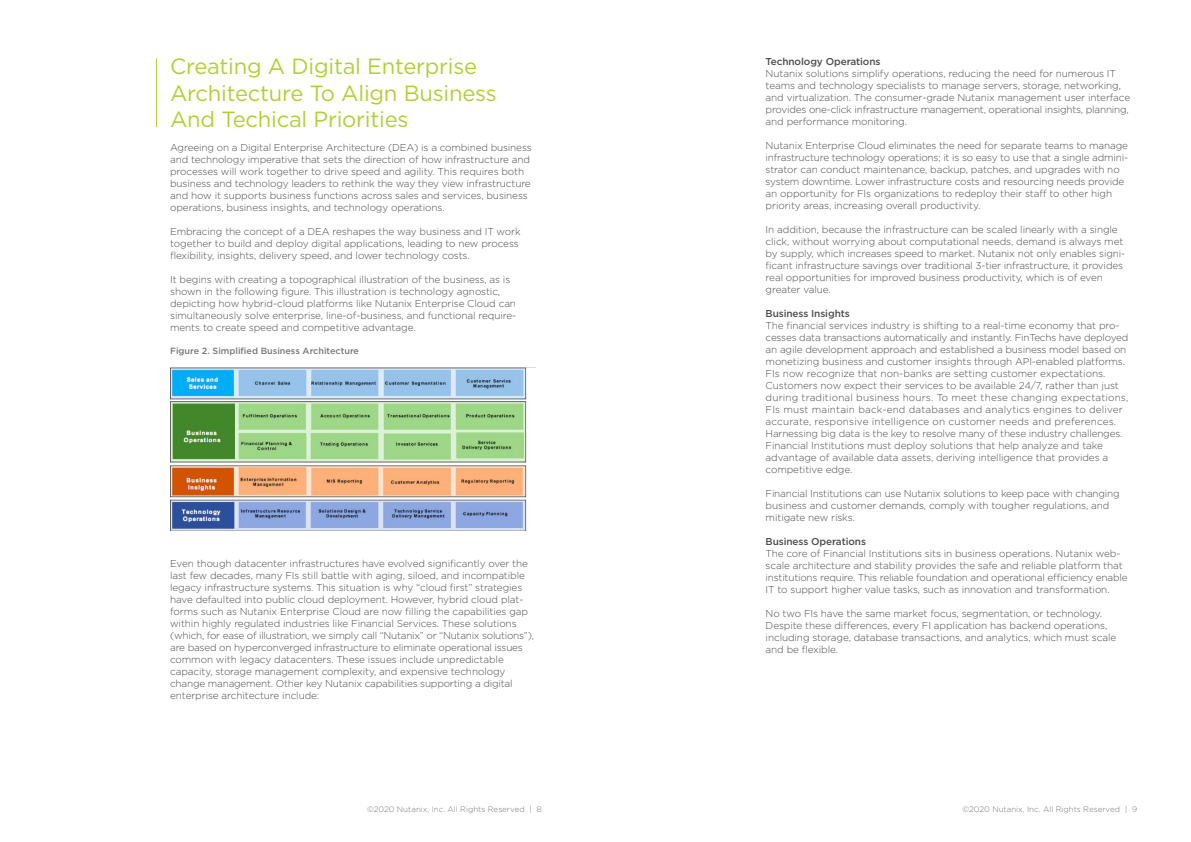
<style>
.page{position:relative;width:1191px;height:842px;background:#fff}
.page>*{position:absolute;margin:0;border:0;box-sizing:border-box;transform-origin:0 0}
.t1{font:22px/26.4px "Gotham";letter-spacing:-.01em;color:#afd135}
.t2{font:300 10px/12px "Gotham";letter-spacing:-.01em;color:#4d4d4f}
.t3{font:500 10px "Gotham";letter-spacing:-.01em;color:#4d4d4f}
.t4{font:500 9px "Gotham";color:#77787b}
.t5{font:300 8px "Gotham";color:#77787b}
</style>
<div class="page">
<img style="left:170px;top:367px;width:365px;height:163px">
<hr style="left:156px;top:59px;width:1px;height:68px;background:#afd135">
<h1 class="t1" style="left:170px;top:53px;width:328px">Creating A Digital Enterprise<br>Architecture To Align Business<br>And Techical Priorities</h1>
<p class="t2" style="left:170px;top:141px;width:363px">Agreeing on a Digital Enterprise Architecture (DEA) is a combined business and technology imperative that sets the direction of how infrastructure and processes will work together to drive speed and agility. This requires both business and technology leaders to rethink the way they view infrastructure and how it supports business functions across sales and services, business operations, business insights, and technology operations.</p>
<p class="t2" style="left:170px;top:225px;width:352px">Embracing the concept of a DEA reshapes the way business and IT work together to build and deploy digital applications, leading to new process flexibility, insights, delivery speed, and lower technology costs.</p>
<p class="t2" style="left:170px;top:273px;width:348px">It begins with creating a topographical illustration of the business, as is shown in the following figure. This illustration is technology agnostic, depicting how hybrid-cloud platforms like Nutanix Enterprise Cloud can simultaneously solve enterprise, line-of-business, and functional require&shy;ments to create speed and competitive advantage.</p>
<p class="t4" style="left:170px;top:345px;width:190px">Figure 2. Simplified Business Architecture</p>
<p class="t2" style="left:170px;top:557px;width:365px">Even though datacenter infrastructures have evolved significantly over the last few decades, many FIs still battle with aging, siloed, and incompatible legacy infrastructure systems. This situation is why “cloud first” strategies have defaulted into public cloud deployment. However, hybrid cloud plat&shy;forms such as Nutanix Enterprise Cloud are now filling the capabilities gap within highly regulated industries like Financial Services. These solutions (which, for ease of illustration, we simply call “Nutanix” or “Nutanix solutions”), are based on hyperconverged infrastructure to eliminate operational issues common with legacy datacenters. These issues include unpredictable capacity, storage management complexity, and expensive technology change management. Other key Nutanix capabilities supporting a digital enterprise architecture include:</p>
<p class="t3" style="left:765px;top:55px;width:116px">Technology Operations</p>
<p class="t2" style="left:765px;top:67px;width:366px">Nutanix solutions simplify operations, reducing the need for numerous IT teams and technology specialists to manage servers, storage, networking, and virtualization. The consumer-grade Nutanix management user interface provides one-click infrastructure management, operational insights, planning, and performance monitoring.</p>
<p class="t2" style="left:765px;top:139px;width:364px">Nutanix Enterprise Cloud eliminates the need for separate teams to manage infrastructure technology operations; it is so easy to use that a single admini&shy;strator can conduct maintenance, backup, patches, and upgrades with no system downtime. Lower infrastructure costs and resourcing needs provide an opportunity for FIs organizations to redeploy their staff to other high priority areas, increasing overall productivity.</p>
<p class="t2" style="left:765px;top:223px;width:361px">In addition, because the infrastructure can be scaled linearly with a single click, without worrying about computational needs, demand is always met by supply, which increases speed to market. Nutanix not only enables signi&shy;ficant infrastructure savings over traditional 3-tier infrastructure, it provides real opportunities for improved business productivity, which is of even greater value.</p>
<p class="t3" style="left:765px;top:307px;width:86px">Business Insights</p>
<p class="t2" style="left:765px;top:319px;width:364px">The financial services industry is shifting to a real-time economy that pro&shy;cesses data transactions automatically and instantly. FinTechs have deployed an agile development approach and established a business model based on monetizing business and customer insights through API-enabled platforms.<br>FIs now recognize that non-banks are setting customer expectations.<br>Customers now expect their services to be available 24/7, rather than just during traditional business hours. To meet these changing expectations, FIs must maintain back-end databases and analytics engines to deliver accurate, responsive intelligence on customer needs and preferences.<br>Harnessing big data is the key to resolve many of these industry challenges.<br>Financial Institutions must deploy solutions that help analyze and take advantage of available data assets, deriving intelligence that provides a competitive edge.</p>
<p class="t2" style="left:765px;top:487px;width:356px">Financial Institutions can use Nutanix solutions to keep pace with changing business and customer demands, comply with tougher regulations, and mitigate new risks.</p>
<p class="t3" style="left:765px;top:535px;width:102px">Business Operations</p>
<p class="t2" style="left:765px;top:547px;width:363px">The core of Financial Institutions sits in business operations. Nutanix web&shy;scale architecture and stability provides the safe and reliable platform that institutions require. This reliable foundation and operational efficiency enable IT to support higher value tasks, such as innovation and transformation.</p>
<p class="t2" style="left:765px;top:607px;width:352px">No two FIs have the same market focus, segmentation, or technology.<br>Despite these differences, every FI application has backend operations, including storage, database transactions, and analytics, which must scale and be flexible.</p>
<p class="t5" style="left:367px;top:804px;width:176px">©2020 Nutanix, Inc. All Rights Reserved | 8</p>
<p class="t5" style="left:962px;top:804px;width:176px">©2020 Nutanix, Inc. All Rights Reserved | 9</p>
</div>
